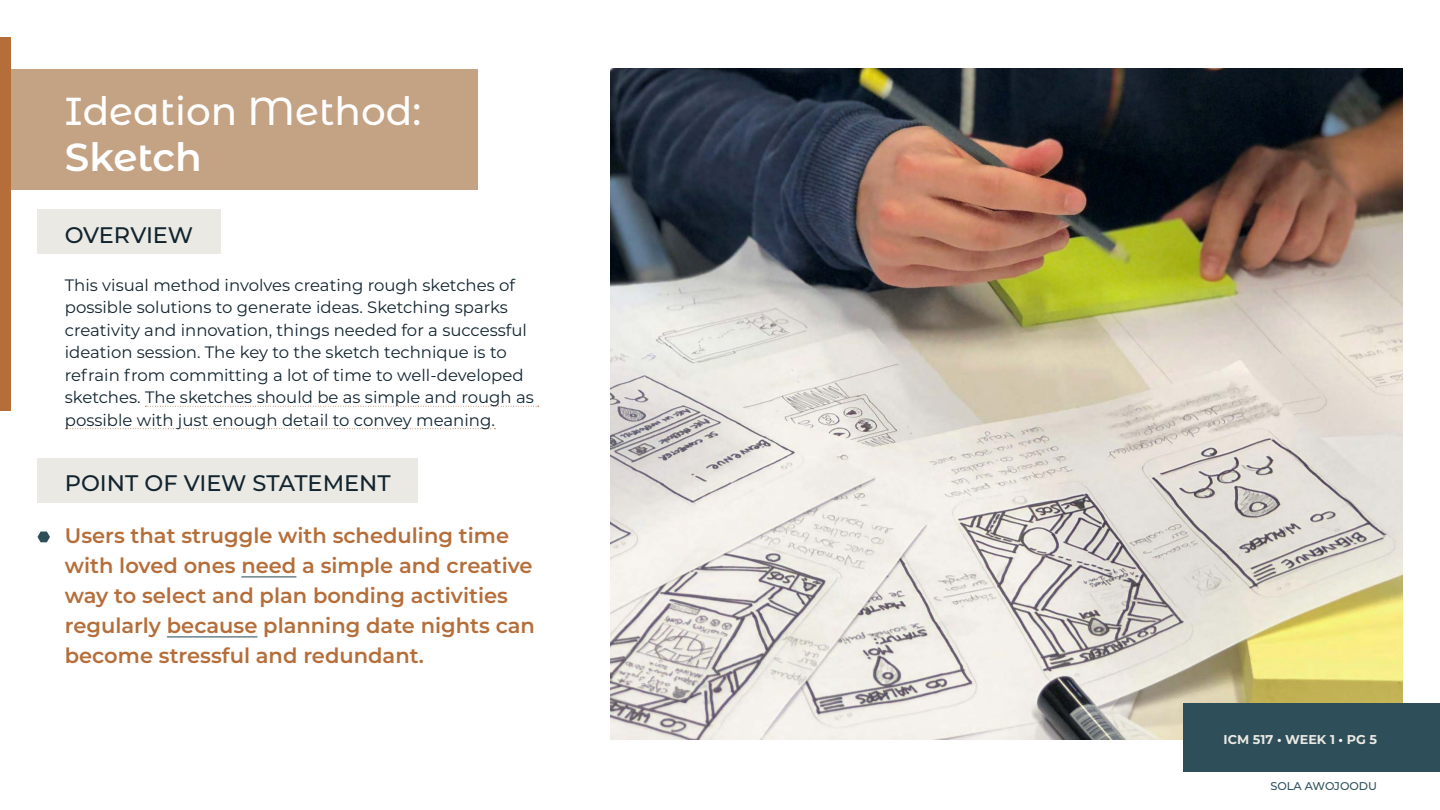
<style>
.page{position:relative;width:1440px;height:810px;background:#fff}
.page>*{position:absolute;margin:0;border:0;box-sizing:border-box;transform-origin:0 0}
.t1{font:500 39px "Montserrat Alternates";color:#fff}
.t2{font:600 39px "Montserrat Alternates";letter-spacing:-.005em;color:#fff}
.t3{font:500 22.5px "Montserrat";color:#11242f}
.t4{font:600 21px/30px "Montserrat";color:#b56e3a}
.t5{font:16.5px/22.5px "Montserrat";color:#11242f}
.t6{font:700 12.75px "Montserrat";color:#ebe9e3}
.t7{font:500 11.25px "Montserrat";color:#2e4f5a}
.s1{color:#fff}
</style>
<div class="page">
<img style="left:610px;top:69px;width:792px;height:671px">
<div style="left:0;top:69px;width:477px;height:120px;background:#c4a284"></div>
<div style="left:1184px;top:704px;width:256px;height:68px;background:#2e4f5a"></div>
<div style="left:0;top:38px;width:10px;height:373px;background:#b56e3a"></div>
<div style="left:38px;top:209px;width:183px;height:45px;background:#ebe9e3"></div>
<div style="left:38px;top:458px;width:380px;height:45px;background:#ebe9e3"></div>
<svg style="left:145px;top:406px;width:394px;height:1px"></svg>
<svg style="left:65px;top:428px;width:430px;height:1px"></svg>
<hr style="left:241px;top:576px;width:55px;height:1px;background:#2e4f5a">
<hr style="left:167px;top:636px;width:90px;height:1px;background:#2e4f5a">
<svg style="left:38px;top:532px;width:12px;height:10px"></svg>
<h1 class="t1" style="left:65px;top:95px;width:358px">Ideation Method:</h1>
<h1 class="t2" style="left:65px;top:141px;width:138px">Sketch</h1>
<h2 class="t3" style="left:65px;top:224px;width:130px">OVERVIEW</h2>
<p class="t5" style="left:65px;top:274px;width:470px">This visual method involves creating rough sketches of possible solutions to generate ideas. Sketching sparks creativity and innovation, things needed for a successful ideation session. The key to the sketch technique is to refrain from committing a lot of time to well-developed sketches. The sketches should be as simple and rough as possible with just enough detail to convey meaning.</p>
<h2 class="t3" style="left:65px;top:473px;width:327px">POINT OF VIEW STATEMENT</h2>
<p class="t4" style="left:65px;top:522px;width:472px">Users that struggle with scheduling time with loved ones need a simple and creative way to select and plan bonding activities regularly because planning date nights can become stressful and redundant.</p>
<p class="t6" style="left:1224px;top:735px;width:155px">ICM 517 <span class="s1">•</span> WEEK 1 <span class="s1">•</span> PG 5</p>
<p class="t7" style="left:1270px;top:781px;width:108px">SOLA AWOJOODU</p>
</div>
